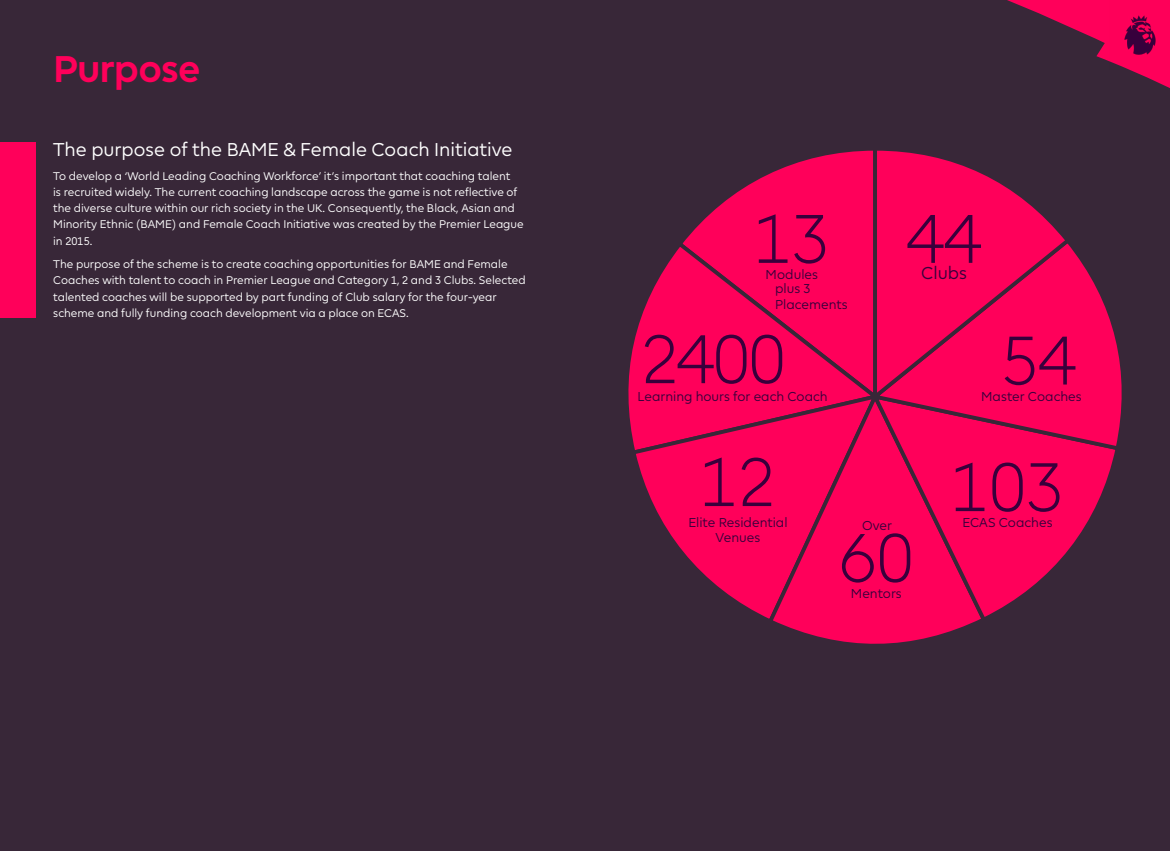
<style>
.page{position:relative;width:1170px;height:851px;background:#fff}
.page>*{position:absolute;margin:0;border:0;box-sizing:border-box;transform-origin:0 0}
.t1{font:300 69.38px "Premier League";color:#38003c}
.t2{font:700 37.5px "Premier League";letter-spacing:-.025em;color:#ff005a}
.t3{font:18.75px "Premier League";color:#fff}
.t4{font:17.38px "Premier League";color:#38003c}
.t5{font:13px/15.6px "Premier League";color:#38003c;text-align:center}
.t6{font:11.25px/16.2px "Premier League";color:#fff}
</style>
<div class="page">
<div style="left:0;top:0;width:1169px;height:850px;background:#382738"></div>
<svg style="left:686px;top:150px;width:183px;height:89px"></svg>
<svg style="left:628px;top:239px;width:241px;height:169px;background:#e90456"></svg>
<svg style="left:629px;top:391px;width:136px;height:226px"></svg>
<svg style="left:765px;top:391px;width:204px;height:253px;background:#ea0456"></svg>
<svg style="left:870px;top:452px;width:245px;height:172px"></svg>
<svg style="left:869px;top:249px;width:253px;height:203px"></svg>
<svg style="left:869px;top:150px;width:203px;height:252px"></svg>
<div style="left:0;top:142px;width:35px;height:175px;background:#ff005a"></div>
<svg style="left:1007px;top:0;width:162px;height:88px"></svg>
<img style="left:1109px;top:0;width:60px;height:69px">
<h2 class="t2" style="left:53px;top:49px;width:149px">Purpose</h2>
<h3 class="t3" style="left:53px;top:140px;width:461px">The purpose of the BAME &amp; Female Coach Initiative</h3>
<p class="t6" style="left:53px;top:168px;width:472px">To develop a ‘World Leading Coaching Workforce’ it’s important that coaching talent<br>is recruited widely. The current coaching landscape across the game is not reflective of the diverse culture within our rich society in the UK. Consequently, the Black, Asian and Minority Ethnic (BAME) and Female Coach Initiative was created by the Premier League in 2015.</p>
<p class="t6" style="left:53px;top:256px;width:474px">The purpose of the scheme is to create coaching opportunities for BAME and Female Coaches with talent to coach in Premier League and Category 1, 2 and 3 Clubs. Selected talented coaches will be supported by part funding of Club salary for the four-year scheme and fully funding coach development via a place on ECAS.</p>
<h1 class="t1" style="left:754px;top:201px;width:76px">13</h1>
<p class="t5" style="left:765px;top:267px;width:54px">Modules</p>
<p class="t5" style="left:775px;top:281px;width:74px;text-align:left">plus 3<br>Placements</p>
<h1 class="t1" style="left:641px;top:321px;width:146px">2400</h1>
<p class="t5" style="left:637px;top:388px;width:192px">Learning hours for each Coach</p>
<h1 class="t1" style="left:906px;top:201px;width:76px">44</h1>
<h3 class="t4" style="left:921px;top:263px;width:47px">Clubs</h3>
<h1 class="t1" style="left:1001px;top:323px;width:76px">54</h1>
<p class="t5" style="left:981px;top:388px;width:102px">Master Coaches</p>
<h1 class="t1" style="left:700px;top:444px;width:76px">12</h1>
<p class="t5" style="left:688px;top:514px;width:101px">Elite Residential<br>Venues</p>
<p class="t5" style="left:862px;top:518px;width:31px">Over</p>
<h1 class="t1" style="left:838px;top:520px;width:76px">60</h1>
<p class="t5" style="left:850px;top:585px;width:52px">Mentors</p>
<h1 class="t1" style="left:951px;top:449px;width:114px">103</h1>
<p class="t5" style="left:962px;top:515px;width:92px">ECAS Coaches</p>
</div>
